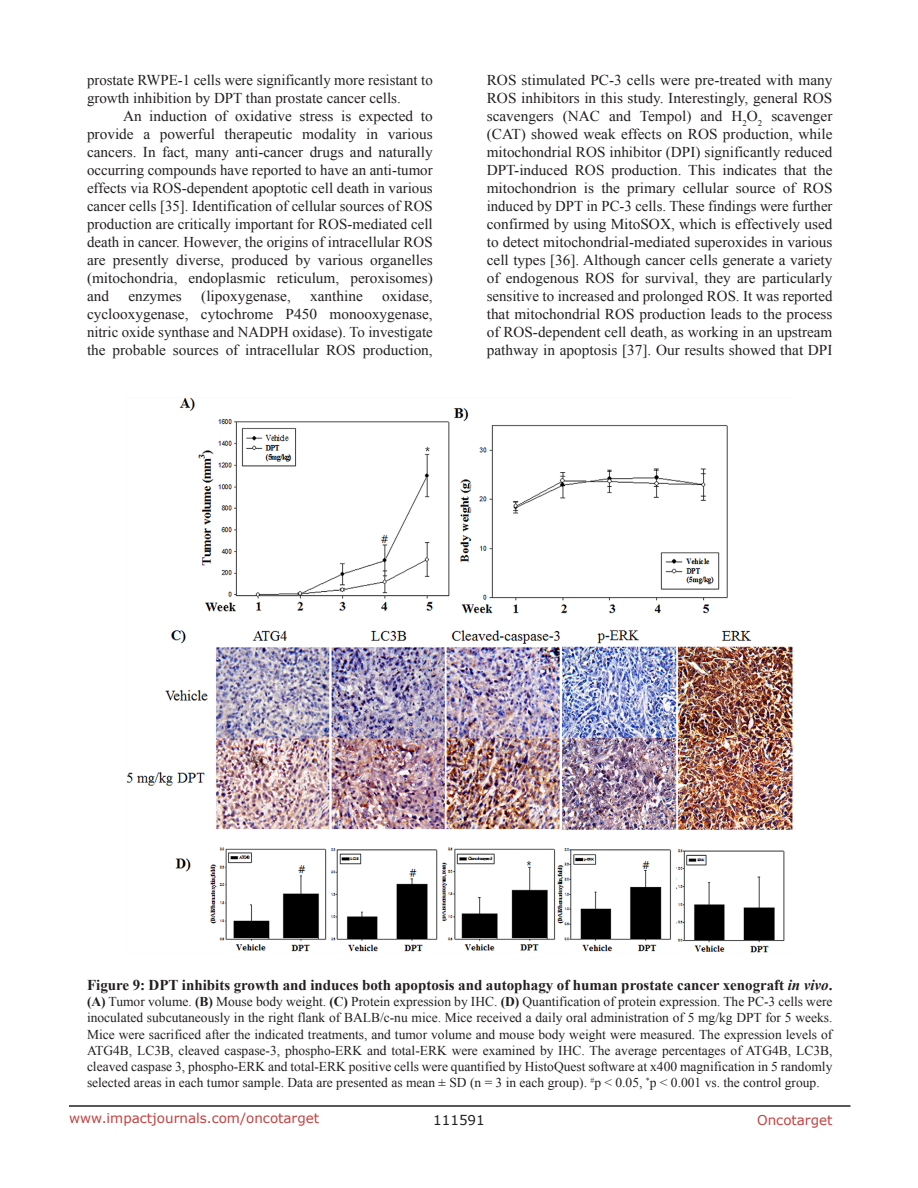
<style>
.page{position:relative;width:918px;height:1188px;background:#fff}
.page>*{position:absolute;margin:0;border:0;box-sizing:border-box;transform-origin:0 0}
.BodyText{font:15px/18px "Times New Roman";color:#231f20;text-align:justify}
.figuretext{font:700 15px "Times New Roman";color:#231f20}
.figuretext-2{font:13.5px/16.2px "Times New Roman";color:#231f20;text-align:justify}
.t1{font:13.5px "Verdana";color:#c24141}
.t2{font:13.5px "Verdana";color:#231f20}
.s1{font-style:italic}
.s2{font-weight:700}
</style>
<div class="page">
<hr style="left:69px;top:1105px;width:781px;height:2px;background:#231f20">
<img style="left:127px;top:397px;width:666px;height:555px">
<p class="BodyText" style="left:87px;top:71px;width:347px">prostate RWPE-1 cells were significantly more resistant to growth inhibition by DPT than prostate cancer cells.</p>
<p class="BodyText" style="left:87px;top:107px;width:347px;text-indent:36px">An induction of oxidative stress is expected to provide a powerful therapeutic modality in various cancers. In fact, many anti-cancer drugs and naturally occurring compounds have reported to have an anti-tumor effects via ROS-dependent apoptotic cell death in various cancer cells [35]. Identification of cellular sources of ROS production are critically important for ROS-mediated cell death in cancer. However, the origins of intracellular ROS are presently diverse, produced by various organelles (mitochondria, endoplasmic reticulum, peroxisomes) and</p>
<p class="BodyText" style="left:87px;top:287px;width:347px;text-indent:295px">oxidase, cyclooxygenase, cytochrome P450 monooxygenase, nitric oxide synthase and NADPH oxidase). To investigate the probable sources of intracellular ROS production,</p>
<p class="BodyText" style="left:128px;top:287px;width:55px">enzymes</p>
<p class="BodyText" style="left:201px;top:287px;width:91px">(lipoxygenase,</p>
<p class="BodyText" style="left:310px;top:287px;width:54px">xanthine</p>
<p class="BodyText" style="left:487px;top:71px;width:347px">ROS stimulated PC-3 cells were pre-treated with many ROS inhibitors in this study. Interestingly, general ROS scavengers (NAC and Tempol) and H<sub>2</sub>O<sub>2</sub> scavenger (CAT) showed weak effects on ROS production, while mitochondrial ROS inhibitor (DPI) significantly reduced DPT-induced ROS production. This indicates that the mitochondrion is the primary cellular source of ROS induced by DPT in PC-3 cells. These findings were further confirmed by using MitoSOX, which is effectively used to detect mitochondrial-mediated superoxides in various cell types [36]. Although cancer cells generate a variety of endogenous ROS for survival, they are particularly sensitive to increased and prolonged ROS. It was reported that mitochondrial ROS production leads to the process of ROS-dependent cell death, as working in an upstream pathway in apoptosis [37]. Our results showed that DPI</p>
<p class="figuretext" style="left:87px;top:975px;width:747px">Figure 9: DPT inhibits growth and induces both apoptosis and autophagy of human prostate cancer xenograft <span class="s1">in vivo</span>.</p>
<p class="figuretext-2" style="left:87px;top:993px;width:747px"><span class="s2">(A)</span> Tumor volume. <span class="s2">(B)</span> Mouse body weight. <span class="s2">(C)</span> Protein expression by IHC. <span class="s2">(D)</span> Quantification of protein expression. The PC-3 cells were inoculated subcutaneously in the right flank of BALB/c-nu mice. Mice received a daily oral administration of 5 mg/kg DPT for 5 weeks.<br>Mice were sacrificed after the indicated treatments, and tumor volume and mouse body weight were measured. The expression levels of ATG4B, LC3B, cleaved caspase-3, phospho-ERK and total-ERK were examined by IHC. The average percentages of ATG4B, LC3B, cleaved caspase 3, phospho-ERK and total-ERK positive cells were quantified by HistoQuest software at x400 magnification in 5 randomly selected areas in each tumor sample. Data are presented as mean ± SD (n = 3 in each group). <sup>#</sup>p &lt; 0.05, <sup>*</sup>p &lt; 0.001 vs. the control group.</p>
<p class="t1" style="left:69px;top:1109px;width:252px">www.impactjournals.com/oncotarget</p>
<p class="t2" style="left:433px;top:1111px;width:53px">111591</p>
<p class="t1" style="left:757px;top:1111px;width:77px">Oncotarget</p>
</div>
